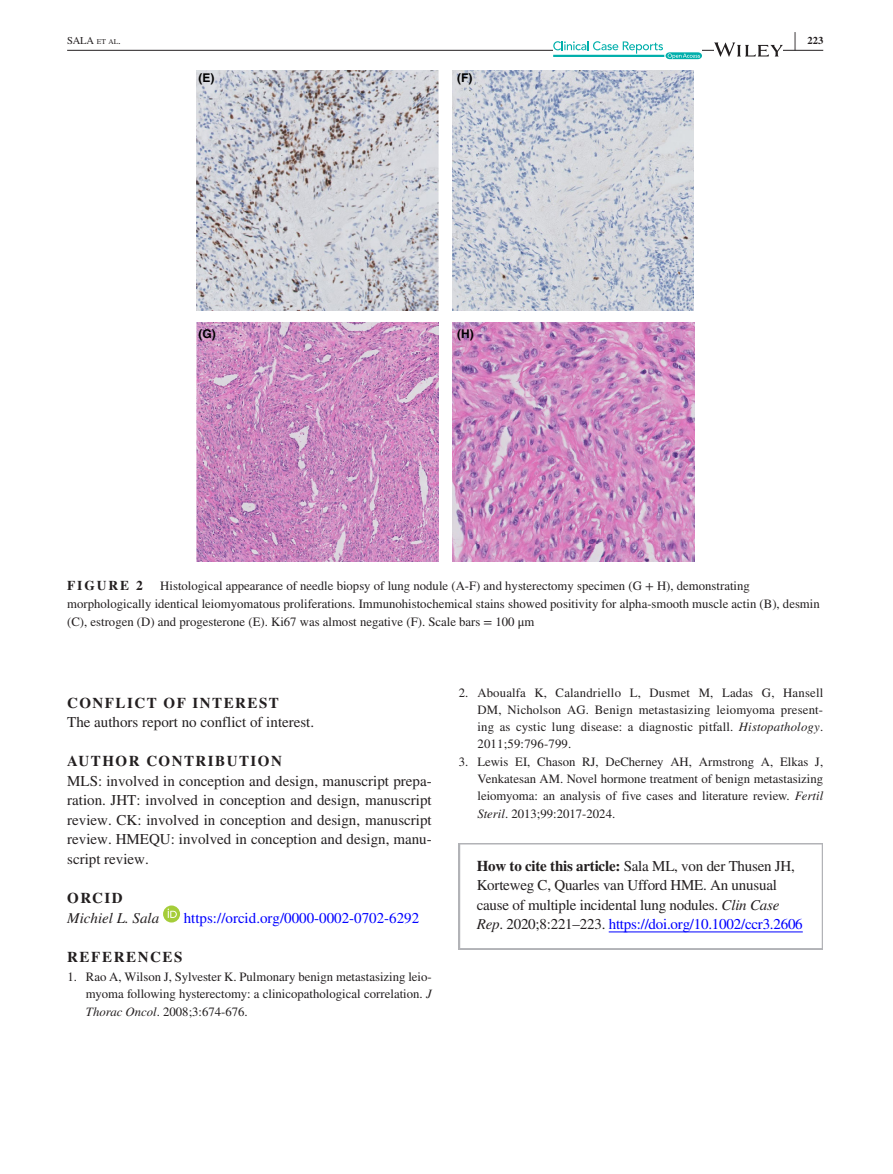
<style>
.page{position:relative;width:893px;height:1174px;background:#fff}
.page>*{position:absolute;margin:0;border:0;box-sizing:border-box;transform-origin:0 0}
.t1{font:700 25.95px "STIX";color:#231f20;scale:.36 1}
.t2{font:15px/19.5px "STIX";letter-spacing:-.015em;color:#231f20;text-align:justify}
.t3{font:700 15px "STIX";letter-spacing:.1em;color:#231f20}
.t4{font:15px "STIX";color:#00f}
.t5{font:italic 15px "STIX";color:#231f20}
.t6{font:700 13.5px "STIX";letter-spacing:.14em;color:#231f20}
.t7{font:12.75px/17.2px "STIX";color:#231f20;text-align:justify}
.t8{font:700 12px "Helvetica";color:#000}
.t9{font:10.5px "STIX";color:#231f20}
.t10{font:700 10.5px "STIX";color:#231f20}
.s1{font-size:7.35px}
.s2{font-style:italic}
.s3{font-weight:700}
.s4{color:#00f}
</style>
<div class="page">
<hr style="left:67px;top:50px;width:756px;height:1px;background:#231f20">
<svg style="left:553px;top:41px;width:149px;height:18px"></svg>
<svg style="left:714px;top:42px;width:69px;height:15px"></svg>
<svg style="left:163px;top:905px;width:17px;height:17px"></svg>
<svg style="left:168px;top:908px;width:9px;height:10px"></svg>
<div style="left:459px;top:843px;width:364px;height:106px;background:#b2b3b7"></div>
<div style="left:460px;top:844px;width:362px;height:104px;background:#fff"></div>
<hr style="left:609px;top:931px;width:194px;height:1px;background:#00f">
<img style="left:196px;top:70px;width:242px;height:240px">
<img style="left:452px;top:70px;width:242px;height:240px">
<img style="left:196px;top:322px;width:242px;height:240px">
<img style="left:452px;top:322px;width:242px;height:240px">
<h1 class="t1" style="left:794px;top:26px;width:7px">|</h1>
<p class="t9" style="left:67px;top:33px;width:55px">SALA <span class="s1">et al</span> .</p>
<p class="t10" style="left:807px;top:34px;width:17px">223</p>
<p class="t8" style="left:198px;top:70px;width:17px">(E)</p>
<p class="t8" style="left:457px;top:70px;width:17px">(F)</p>
<p class="t8" style="left:198px;top:326px;width:19px">(G)</p>
<p class="t8" style="left:457px;top:326px;width:18px">(H)</p>
<p class="t6" style="left:67px;top:577px;width:77px">FIGURE 2</p>
<p class="t7" style="left:67px;top:577px;width:754px;line-height:18px;text-align:left;text-indent:93px">Histological appearance of needle biopsy of lung nodule (A-F) and hysterectomy specimen (G + H), demonstrating morphologically identical leiomyomatous proliferations. Immunohistochemical stains showed positivity for alpha-smooth muscle actin (B), desmin (C), estrogen (D) and progesterone (E). Ki67 was almost negative (F). Scale bars = 100 μm</p>
<p class="t3" style="left:67px;top:694px;width:213px">CONFLICT OF INTEREST</p>
<p class="t2" style="left:67px;top:713px;width:249px">The authors report no conflict of interest.</p>
<p class="t3" style="left:67px;top:752px;width:216px">AUTHOR CONTRIBUTION</p>
<p class="t2" style="left:67px;top:772px;width:366px">MLS: involved in conception and design, manuscript prepa&shy;ration. JHT: involved in conception and design, manuscript review. CK: involved in conception and design, manuscript review. HMEQU: involved in conception and design, manu&shy;script review.</p>
<p class="t3" style="left:67px;top:889px;width:57px">ORCID</p>
<p class="t5" style="left:67px;top:907px;width:94px">Michiel L. Sala</p>
<p class="t4" style="left:184px;top:907px;width:237px">https://orcid.org/0000-0002-0702-6292</p>
<p class="t3" style="left:67px;top:947px;width:117px">REFERENCES</p>
<p class="t7" style="left:86px;top:969px;width:347px;text-indent:-19px">1. Rao A, Wilson J, Sylvester K. Pulmonary benign metastasizing leio&shy;myoma following hysterectomy: a clinicopathological correlation. <span class="s2">J Thorac Oncol</span>. 2008;3:674-676.</p>
<p class="t7" style="left:477px;top:684px;width:347px;text-indent:-19px">2. Aboualfa K, Calandriello L, Dusmet M, Ladas G, Hansell DM, Nicholson AG. Benign metastasizing leiomyoma present&shy;ing as cystic lung disease: a diagnostic pitfall. <span class="s2">Histopathology</span>.<br>2011;59:796-799.</p>
<p class="t7" style="left:477px;top:753px;width:347px;text-indent:-19px">3. Lewis EI, Chason RJ, DeCherney AH, Armstrong A, Elkas J, Venkatesan AM. Novel hormone treatment of benign metastasizing leiomyoma: an analysis of five cases and literature review. <span class="s2">Fertil Steril</span>. 2013;99:2017-2024.</p>
<p class="t2" style="left:477px;top:857px;width:328px;text-align:left"><span class="s3">How to cite this article:</span> Sala ML, von der Thusen JH, Korteweg C, Quarles van Ufford HME. An unusual cause of multiple incidental lung nodules. <span class="s2">Clin Case Rep</span>. 2020;8:221–223. <span class="s4">https://doi.org/10.1002/ccr3.2606</span></p>
</div>
